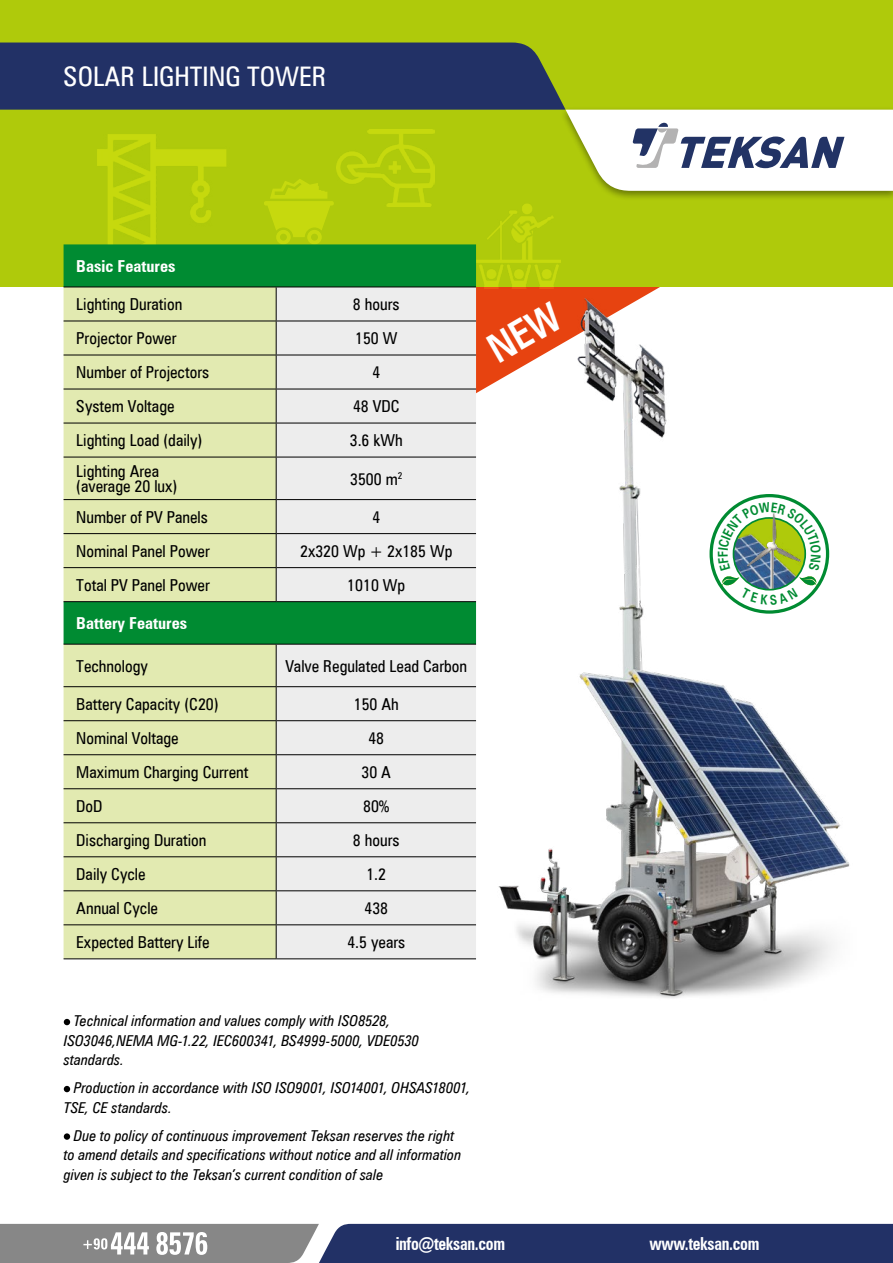
<style>
.page{position:relative;width:893px;height:1263px;background:#fff}
.page>*{position:absolute;margin:0;border:0;box-sizing:border-box;transform-origin:0 0}
.t1{font:condensed 27px "Zurich BT";color:#fff}
.t2{font:18px "Zurich Bold Condensed BT";letter-spacing:-.02em;color:#fff;scale:.88 1}
.t3{font:condensed 16.5px/15px "Zurich BT";color:#000}
.t4{font:700 condensed 16.5px "Zurich BT";color:#fff}
.t5{font:italic condensed 15px/19.5px "Zurich BT";letter-spacing:.005em;color:#000}
</style>
<div class="page">
<div style="left:0;top:0;width:893px;height:287px;background:#afca0b"></div>
<svg style="left:64px;top:1019px;width:6px;height:6px"></svg>
<svg style="left:64px;top:1086px;width:6px;height:6px"></svg>
<div style="left:64px;top:1133px;width:6px;height:7px;background:#000;border-radius:50%"></div>
<img style="left:464px;top:287px;width:386px;height:711px">
<svg style="left:0;top:43px;width:893px;height:201px"></svg>
<img style="left:474px;top:202px;width:87px;height:86px">
<div style="left:64px;top:244px;width:412px;height:43px;background:#008b32"></div>
<svg style="left:64px;top:288px;width:212px;height:670px;background:#d1e2a7"></svg>
<svg style="left:276px;top:288px;width:200px;height:670px;background:#d7e2db"></svg>
<div style="left:277px;top:645px;width:199px;height:143px;background:#ededed"></div>
<hr style="left:64px;top:287px;width:212px;height:1px;background:#000">
<hr style="left:276px;top:287px;width:200px;height:1px;background:#000">
<hr style="left:276px;top:287px;width:1px;height:34px;background:#000">
<hr style="left:64px;top:321px;width:212px;height:1px;background:#000">
<hr style="left:276px;top:321px;width:200px;height:1px;background:#000">
<hr style="left:276px;top:321px;width:1px;height:34px;background:#000">
<hr style="left:64px;top:355px;width:212px;height:1px;background:#000">
<hr style="left:276px;top:355px;width:200px;height:1px;background:#000">
<hr style="left:276px;top:355px;width:1px;height:34px;background:#000">
<hr style="left:64px;top:389px;width:212px;height:1px;background:#000">
<hr style="left:276px;top:389px;width:200px;height:1px;background:#000">
<hr style="left:276px;top:389px;width:1px;height:34px;background:#000">
<hr style="left:64px;top:423px;width:212px;height:1px;background:#000">
<hr style="left:276px;top:423px;width:200px;height:1px;background:#000">
<hr style="left:276px;top:423px;width:1px;height:34px;background:#000">
<hr style="left:64px;top:457px;width:212px;height:1px;background:#000">
<hr style="left:276px;top:457px;width:200px;height:1px;background:#000">
<hr style="left:276px;top:457px;width:1px;height:42px;background:#000">
<hr style="left:64px;top:499px;width:212px;height:1px;background:#000">
<hr style="left:276px;top:499px;width:200px;height:1px;background:#000">
<hr style="left:276px;top:500px;width:1px;height:33px;background:#000">
<hr style="left:64px;top:533px;width:212px;height:1px;background:#000">
<hr style="left:276px;top:533px;width:200px;height:1px;background:#000">
<hr style="left:276px;top:534px;width:1px;height:33px;background:#000">
<hr style="left:64px;top:567px;width:212px;height:1px;background:#000">
<hr style="left:276px;top:567px;width:200px;height:1px;background:#000">
<hr style="left:276px;top:568px;width:1px;height:33px;background:#000">
<hr style="left:64px;top:601px;width:212px;height:1px;background:#000">
<hr style="left:276px;top:601px;width:200px;height:1px;background:#000">
<hr style="left:64px;top:644px;width:212px;height:1px;background:#000">
<hr style="left:276px;top:644px;width:200px;height:1px;background:#000">
<hr style="left:276px;top:644px;width:1px;height:42px;background:#000">
<hr style="left:64px;top:686px;width:212px;height:1px;background:#000">
<hr style="left:276px;top:686px;width:200px;height:1px;background:#000">
<hr style="left:276px;top:687px;width:1px;height:33px;background:#000">
<hr style="left:64px;top:720px;width:212px;height:1px;background:#000">
<hr style="left:276px;top:720px;width:200px;height:1px;background:#000">
<hr style="left:276px;top:721px;width:1px;height:33px;background:#000">
<hr style="left:64px;top:754px;width:212px;height:1px;background:#000">
<hr style="left:276px;top:754px;width:200px;height:1px;background:#000">
<hr style="left:276px;top:755px;width:1px;height:33px;background:#000">
<hr style="left:64px;top:788px;width:212px;height:1px;background:#000">
<hr style="left:276px;top:788px;width:200px;height:1px;background:#000">
<hr style="left:276px;top:789px;width:1px;height:33px;background:#000">
<hr style="left:64px;top:822px;width:212px;height:1px;background:#000">
<hr style="left:276px;top:822px;width:200px;height:1px;background:#000">
<hr style="left:276px;top:823px;width:1px;height:33px;background:#000">
<hr style="left:64px;top:856px;width:212px;height:1px;background:#000">
<hr style="left:276px;top:856px;width:200px;height:1px;background:#000">
<hr style="left:276px;top:857px;width:1px;height:33px;background:#000">
<hr style="left:64px;top:890px;width:212px;height:1px;background:#000">
<hr style="left:276px;top:890px;width:200px;height:1px;background:#000">
<hr style="left:276px;top:891px;width:1px;height:33px;background:#000">
<hr style="left:64px;top:924px;width:212px;height:1px;background:#000">
<hr style="left:276px;top:924px;width:200px;height:1px;background:#000">
<hr style="left:276px;top:925px;width:1px;height:33px;background:#000">
<hr style="left:64px;top:958px;width:212px;height:1px;background:#000">
<hr style="left:276px;top:958px;width:200px;height:1px;background:#000">
<svg style="left:0;top:1224px;width:893px;height:39px;background:#4e5779"></svg>
<svg style="left:486px;top:300px;width:78px;height:62px;background:#e84f20"></svg>
<svg style="left:709px;top:494px;width:120px;height:120px"></svg>
<h1 class="t1" style="left:64px;top:60px;width:264px">SOLAR LIGHTING TOWER</h1>
<p class="t4" style="left:76px;top:256px;width:101px">Basic Features</p>
<p class="t3" style="left:76px;top:297px;width:107px">Lighting Duration</p>
<p class="t3" style="left:353px;top:297px;width:48px">8 hours</p>
<p class="t3" style="left:76px;top:331px;width:102px">Projector Power</p>
<p class="t3" style="left:355px;top:331px;width:44px">150 W</p>
<p class="t3" style="left:76px;top:365px;width:134px">Number of Projectors</p>
<p class="t3" style="left:372px;top:365px;width:9px">4</p>
<p class="t3" style="left:76px;top:399px;width:100px">System Voltage</p>
<p class="t3" style="left:353px;top:399px;width:48px">48 VDC</p>
<p class="t3" style="left:76px;top:433px;width:128px">Lighting Load (daily)</p>
<p class="t3" style="left:350px;top:433px;width:55px">3.6 kWh</p>
<p class="t3" style="left:76px;top:464px;width:103px">Lighting Area (average 20 lux)</p>
<p class="t3" style="left:350px;top:471px;width:54px">3500 m<sup>2</sup></p>
<p class="t3" style="left:76px;top:509px;width:133px">Number of PV Panels</p>
<p class="t3" style="left:372px;top:509px;width:9px">4</p>
<p class="t3" style="left:76px;top:543px;width:135px">Nominal Panel Power</p>
<p class="t3" style="left:300px;top:543px;width:154px">2x320 Wp + 2x185 Wp</p>
<p class="t3" style="left:76px;top:577px;width:135px">Total PV Panel Power</p>
<p class="t3" style="left:347px;top:577px;width:59px">1010 Wp</p>
<p class="t4" style="left:76px;top:613px;width:112px">Battery Features</p>
<p class="t3" style="left:76px;top:658px;width:73px">Technology</p>
<p class="t3" style="left:285px;top:658px;width:183px">Valve Regulated Lead Carbon</p>
<p class="t3" style="left:76px;top:696px;width:144px">Battery Capacity (C20)</p>
<p class="t3" style="left:354px;top:696px;width:47px">150 Ah</p>
<p class="t3" style="left:76px;top:730px;width:104px">Nominal Voltage</p>
<p class="t3" style="left:368px;top:730px;width:17px">48</p>
<p class="t3" style="left:76px;top:764px;width:174px">Maximum Charging Current</p>
<p class="t3" style="left:362px;top:764px;width:31px">30 A</p>
<p class="t3" style="left:76px;top:798px;width:28px">DoD</p>
<p class="t3" style="left:363px;top:798px;width:28px">80%</p>
<p class="t3" style="left:76px;top:832px;width:132px">Discharging Duration</p>
<p class="t3" style="left:353px;top:832px;width:48px">8 hours</p>
<p class="t3" style="left:76px;top:867px;width:71px">Daily Cycle</p>
<p class="t3" style="left:366px;top:867px;width:21px">1.2</p>
<p class="t3" style="left:76px;top:901px;width:83px">Annual Cycle</p>
<p class="t3" style="left:364px;top:901px;width:25px">438</p>
<p class="t3" style="left:76px;top:935px;width:135px">Expected Battery Life</p>
<p class="t3" style="left:347px;top:935px;width:59px">4.5 years</p>
<p class="t5" style="left:64px;top:1011px;width:357px;text-indent:10px">Technical information and values comply with ISO8528,<br>ISO3046,NEMA MG-1.22, IEC600341, BS4999-5000, VDE0530 standards.</p>
<p class="t5" style="left:64px;top:1078px;width:408px;text-indent:10px">Production in accordance with ISO ISO9001, ISO14001, OHSAS18001,<br>TSE, CE standards.</p>
<p class="t5" style="left:64px;top:1125px;width:399px;text-indent:10px">Due to policy of continuous improvement Teksan reserves the right to amend details and specifications without notice and all information given is subject to the Teksan’s current condition of sale</p>
<p class="t2" style="left:396px;top:1232px;width:126px">info@teksan.com</p>
<p class="t2" style="left:649px;top:1232px;width:127px">www.teksan.com</p>
</div>
